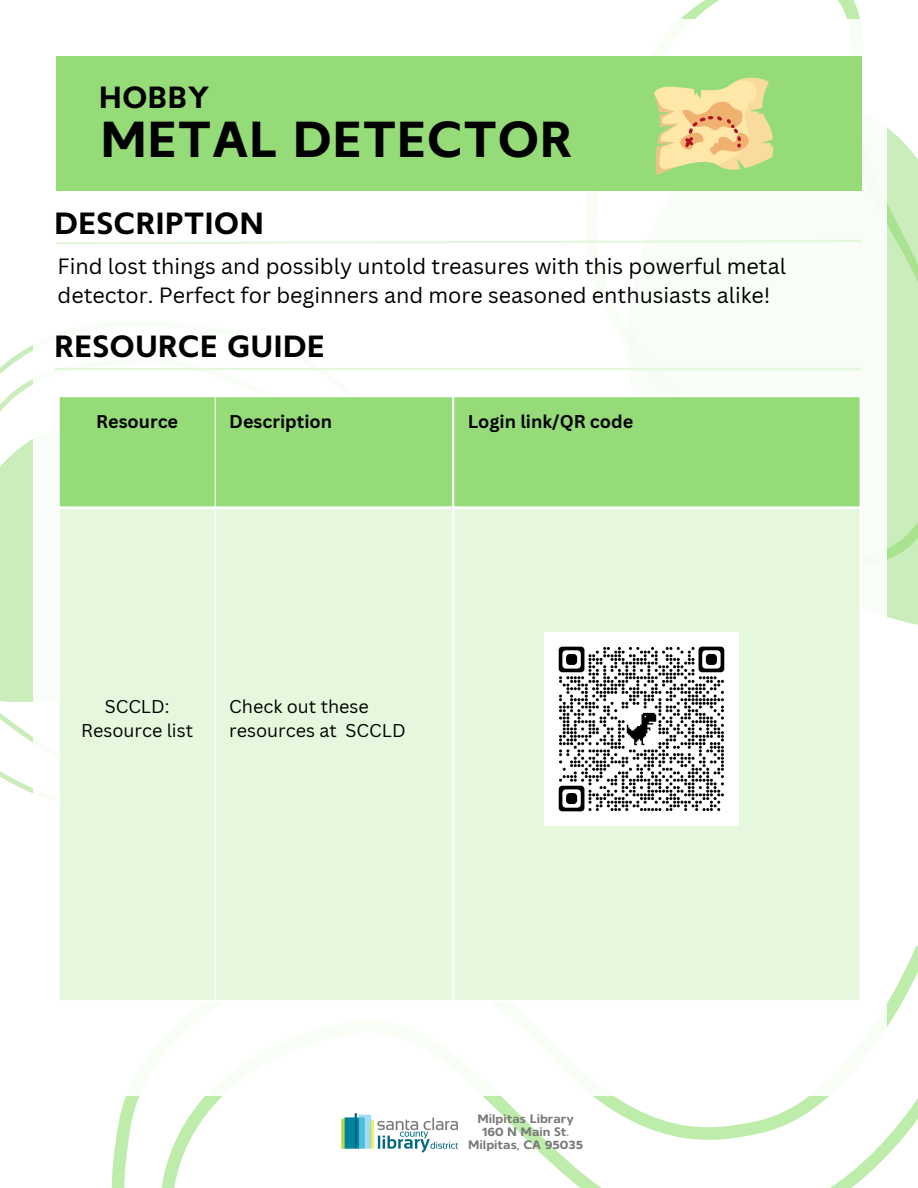
<style>
.page{position:relative;width:918px;height:1188px;background:#fff}
.page>*{position:absolute;margin:0;border:0;box-sizing:border-box;transform-origin:0 0}
.t1{font:700 49.5px "Mero Thai";color:#000}
.t2{font:700 30px "Mero Thai";color:#000}
.t3{font:21.45px/29.2px "Canva Sans";color:#000}
.t4{font:18px/24.8px "Canva Sans";color:#000;text-align:center}
.t5{font:700 18px "Canva Sans";color:#000}
.t6{font:700 12px "Mero Thai";color:#777}
</style>
<div class="page">
<svg style="left:0;top:345px;width:33px;height:392px;fill:#caedbb"></svg>
<svg style="left:887px;top:127px;width:31px;height:498px;fill:#caedbb"></svg>
<svg style="left:111px;top:945px;width:807px;height:243px"></svg>
<div style="left:33px;top:20px;width:854px;height:1076px;background:#fff"></div>
<div style="left:56px;top:57px;width:806px;height:134px;background:#95db78"></div>
<svg style="left:56px;top:239px;width:806px;height:6px"></svg>
<hr style="left:54px;top:368px;width:807px;height:2px;background:#e5f8dd">
<div style="left:60px;top:397px;width:800px;height:109px;background:#95db78"></div>
<div style="left:60px;top:509px;width:800px;height:491px;background:#e5f8dd"></div>
<hr style="left:215px;top:397px;width:1px;height:603px;background:#fff">
<hr style="left:452px;top:397px;width:2px;height:603px;background:#fff">
<img style="left:332px;top:1104px;width:134px;height:58px">
<svg style="left:654px;top:77px;width:119px;height:98px"></svg>
<img style="left:545px;top:632px;width:193px;height:194px">
<p class="t2" style="left:99px;top:85px;width:113px">HOBBY</p>
<p class="t1" style="left:100px;top:120px;width:474px">METAL DETECTOR</p>
<p class="t2" style="left:54px;top:211px;width:211px">DESCRIPTION</p>
<p class="t3" style="left:58px;top:251px;width:730px">Find lost things and possibly untold treasures with this powerful metal detector. Perfect for beginners and more seasoned enthusiasts alike!</p>
<p class="t2" style="left:54px;top:335px;width:273px">RESOURCE GUIDE</p>
<p class="t5" style="left:96px;top:409px;width:84px">Resource</p>
<p class="t5" style="left:229px;top:409px;width:104px">Description</p>
<p class="t5" style="left:468px;top:409px;width:167px">Login link/QR code</p>
<p class="t4" style="left:81px;top:693px;width:113px">SCCLD:<br>Resource list</p>
<p class="t4" style="left:229px;top:693px;width:178px;text-align:left">Check out these resources at SCCLD</p>
<p class="t6" style="left:477px;top:1114px;width:98px">Milpitas Library</p>
<p class="t6" style="left:482px;top:1127px;width:89px">160 N Main St.</p>
<p class="t6" style="left:468px;top:1140px;width:116px">Milpitas, CA 95035</p>
</div>
